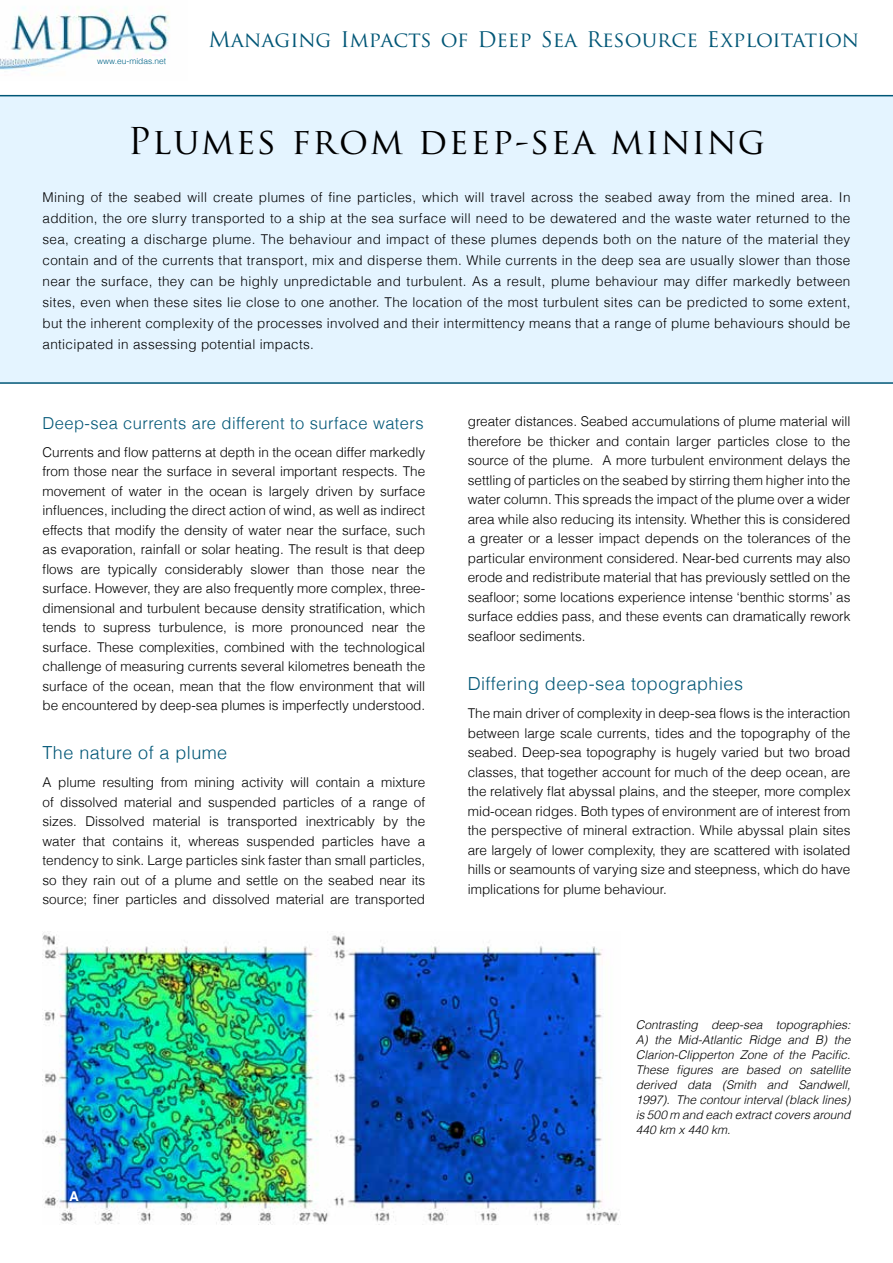
<style>
.page{position:relative;width:893px;height:1263px;background:#fff}
.page>*{position:absolute;margin:0;border:0;box-sizing:border-box;transform-origin:0 0}
.t1{font:36px "Trajan Pro";letter-spacing:.045em;color:#000}
.t2{font:21px "Trajan Pro";color:#005676}
.t3{font:300 18px "Helvetica";letter-spacing:.025em;color:#005676}
.t4{font:300 16.5px "Helvetica";letter-spacing:.025em;color:#005676}
.t5{font:300 13.5px/19.5px "Helvetica";color:#000;text-align:justify}
.t6{font:700 13.5px "Helvetica";color:#fff}
.t7{font:italic 300 12px/15px "Helvetica";color:#000;text-align:justify}
.t8{font:300 8.4px "Helvetica";color:#006386}
</style>
<div class="page">
<img style="left:0;top:7px;width:170px;height:64px">
<div style="left:0;top:95px;width:893px;height:289px;background:#e4f4ff"></div>
<img style="left:42px;top:932px;width:577px;height:293px">
<p class="t8" style="left:97px;top:54px;width:71px">www.eu-midas.net</p>
<h2 class="t2" style="left:208px;top:26px;width:652px">Managing Impacts of Deep Sea Resource Exploitation</h2>
<h1 class="t1" style="left:128px;top:118px;width:639px">Plumes from deep-sea mining</h1>
<p class="t5" style="left:43px;top:186px;width:809px;line-height:21px">Mining of the seabed will create plumes of fine particles, which will travel across the seabed away from the mined area. In addition, the ore slurry transported to a ship at the sea surface will need to be dewatered and the waste water returned to the sea, creating a discharge plume. The behaviour and impact of these plumes depends both on the nature of the material they contain and of the currents that transport, mix and disperse them. While currents in the deep sea are usually slower than those near the surface, they can be highly unpredictable and turbulent. As a result, plume behaviour may differ markedly between sites, even when these sites lie close to one another. The location of the most turbulent sites can be predicted to some extent, but the inherent complexity of the processes involved and their intermittency means that a range of plume behaviours should be anticipated in assessing potential impacts.</p>
<p class="t4" style="left:43px;top:409px;width:383px">Deep-sea currents are different to surface waters</p>
<p class="t5" style="left:43px;top:441px;width:384px">Currents and flow patterns at depth in the ocean differ markedly from those near the surface in several important respects. The movement of water in the ocean is largely driven by surface influences, including the direct action of wind, as well as indirect effects that modify the density of water near the surface, such as evaporation, rainfall or solar heating. The result is that deep flows are typically considerably slower than those near the surface. However, they are also frequently more complex, three&shy;dimensional and turbulent because density stratification, which tends to supress turbulence, is more pronounced near the surface. These complexities, combined with the technological challenge of measuring currents several kilometres beneath the surface of the ocean, mean that the flow environment that will be encountered by deep-sea plumes is imperfectly understood.</p>
<h3 class="t3" style="left:43px;top:738px;width:186px">The nature of a plume</h3>
<p class="t5" style="left:43px;top:772px;width:384px">A plume resulting from mining activity will contain a mixture of dissolved material and suspended particles of a range of sizes. Dissolved material is transported inextricably by the water that contains it, whereas suspended particles have a tendency to sink. Large particles sink faster than small particles, so they rain out of a plume and settle on the seabed near its source; finer particles and dissolved material are transported</p>
<p class="t5" style="left:468px;top:411px;width:384px">greater distances. Seabed accumulations of plume material will therefore be thicker and contain larger particles close to the source of the plume. A more turbulent environment delays the settling of particles on the seabed by stirring them higher into the water column. This spreads the impact of the plume over a wider area while also reducing its intensity. Whether this is considered a greater or a lesser impact depends on the tolerances of the particular environment considered. Near-bed currents may also erode and redistribute material that has previously settled on the seafloor; some locations experience intense ‘benthic storms’ as surface eddies pass, and these events can dramatically rework seafloor sediments.</p>
<h3 class="t3" style="left:468px;top:669px;width:277px">Differing deep-sea topographies</h3>
<p class="t5" style="left:468px;top:703px;width:384px">The main driver of complexity in deep-sea flows is the interaction between large scale currents, tides and the topography of the seabed. Deep-sea topography is hugely varied but two broad classes, that together account for much of the deep ocean, are the relatively flat abyssal plains, and the steeper, more complex mid-ocean ridges. Both types of environment are of interest from the perspective of mineral extraction. While abyssal plain sites are largely of lower complexity, they are scattered with isolated hills or seamounts of varying size and steepness, which do have implications for plume behaviour.</p>
<p class="t6" style="left:69px;top:1185px;width:11px">A</p>
<p class="t7" style="left:636px;top:1017px;width:216px">Contrasting deep-sea topographies:<br>A) the Mid-Atlantic Ridge and B) the Clarion-Clipperton Zone of the Pacific.<br>These figures are based on satellite derived data (Smith and Sandwell, 1997). The contour interval (black lines) is 500 m and each extract covers around 440 km x 440 km.</p>
</div>
